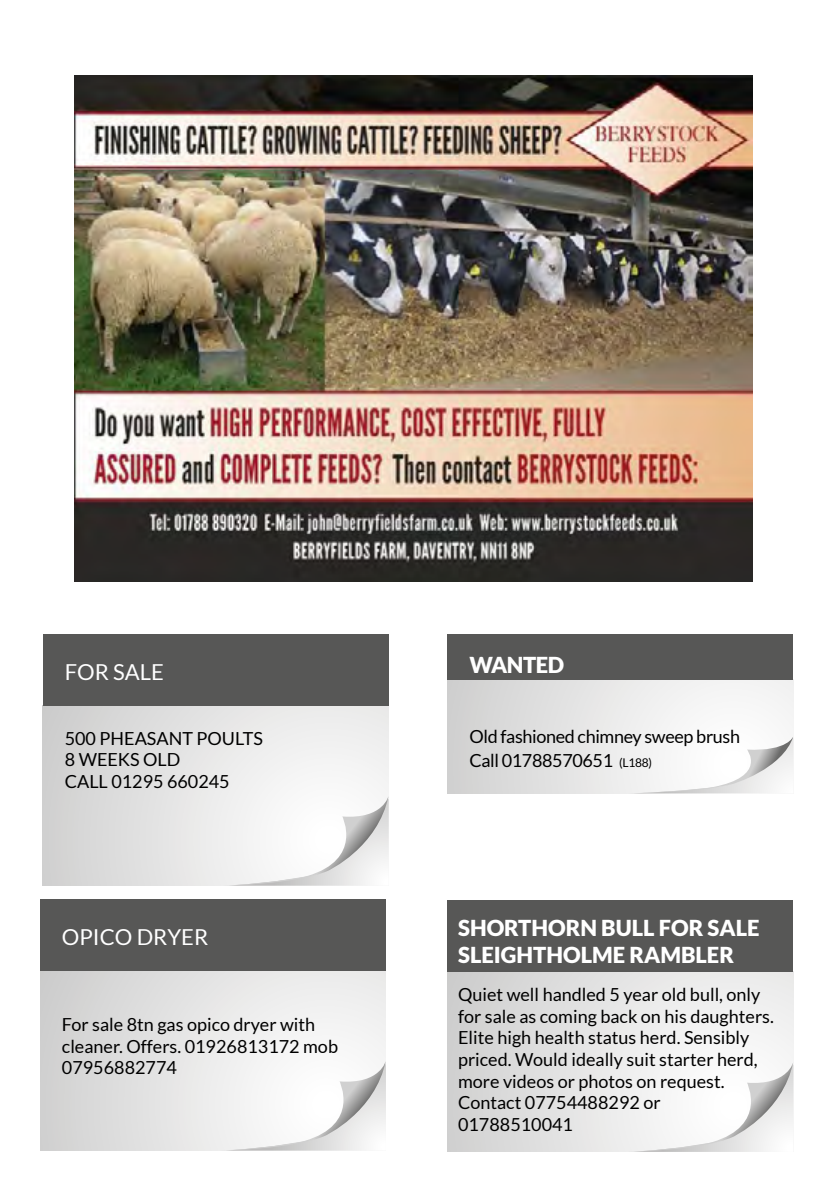
<style>
.page{position:relative;width:840px;height:1191px;background:#fff}
.page>*{position:absolute;margin:0;border:0;box-sizing:border-box;transform-origin:0 0}
.t1{font:900 22px "Lato";color:#fff}
.t2{font:22px "Lato";color:#fff}
.t3{font:18px/21.6px "Lato";color:#000}
.t4{font:18px/24px "Lato";letter-spacing:-.02em;color:#000}
.s1{font-size:12px}
</style>
<div class="page">
<img style="left:75px;top:76px;width:677px;height:505px">
<div style="left:40px;top:970px;width:346px;height:180px;background:linear-gradient(to right,#d4d4d4,#f8f8f8)"></div>
<div style="left:40px;top:899px;width:346px;height:71px;background:#575756"></div>
<svg style="left:220px;top:1060px;width:166px;height:90px"></svg>
<div style="left:447px;top:972px;width:346px;height:179px;background:linear-gradient(to right,#d4d4d4,#f9f9f8)"></div>
<div style="left:447px;top:900px;width:346px;height:72px;background:#575756"></div>
<svg style="left:627px;top:1061px;width:166px;height:90px"></svg>
<div style="left:447px;top:679px;width:346px;height:114px;background:linear-gradient(to right,#d4d4d4,#fefefe)"></div>
<div style="left:447px;top:634px;width:346px;height:45px;background:#575756"></div>
<svg style="left:627px;top:736px;width:166px;height:57px"></svg>
<div style="left:43px;top:705px;width:345px;height:180px;background:linear-gradient(to right,#d4d4d4,#f9f9f8)"></div>
<div style="left:43px;top:634px;width:345px;height:71px;background:#575756"></div>
<svg style="left:223px;top:795px;width:165px;height:90px"></svg>
<p class="t2" style="left:65px;top:660px;width:101px">FOR SALE</p>
<p class="t3" style="left:65px;top:727px;width:199px">500 pHEASANT POULTS<br>8 WEEKS OLD<br>CALL 01295 660245</p>
<p class="t2" style="left:62px;top:925px;width:15px">opico</p>
<p class="t2" style="left:137px;top:925px;width:15px">dryer</p>
<p class="t3" style="left:62px;top:1013px;width:277px">For sale 8tn gas opico dryer with cleaner. Offers. 01926813172 mob<br>07956882774</p>
<p class="t1" style="left:469px;top:652px;width:96px">WANTED</p>
<p class="t4" style="left:469px;top:724px;width:272px">Old fashioned chimney sweep brush<br>Call 01788570651 <span class="s1">(L188)</span></p>
<p class="t1" style="left:458px;top:915px;width:171px">SHORTHORN BULL</p>
<p class="t1" style="left:658px;top:915px;width:16px">FOR</p>
<p class="t1" style="left:707px;top:915px;width:14px">SALE</p>
<p class="t1" style="left:458px;top:942px;width:27px">SLEIGHTHOLME</p>
<p class="t1" style="left:629px;top:942px;width:31px">RAMBLER</p>
<p class="t3" style="left:458px;top:983px;width:317px">Quiet well handled 5 year old bull, only for sale as coming back on his daughters.<br>Elite high health status herd. Sensibly priced. Would ideally suit starter herd, more videos or photos on request.<br>Contact 07754488292 or<br>01788510041</p>
</div>
